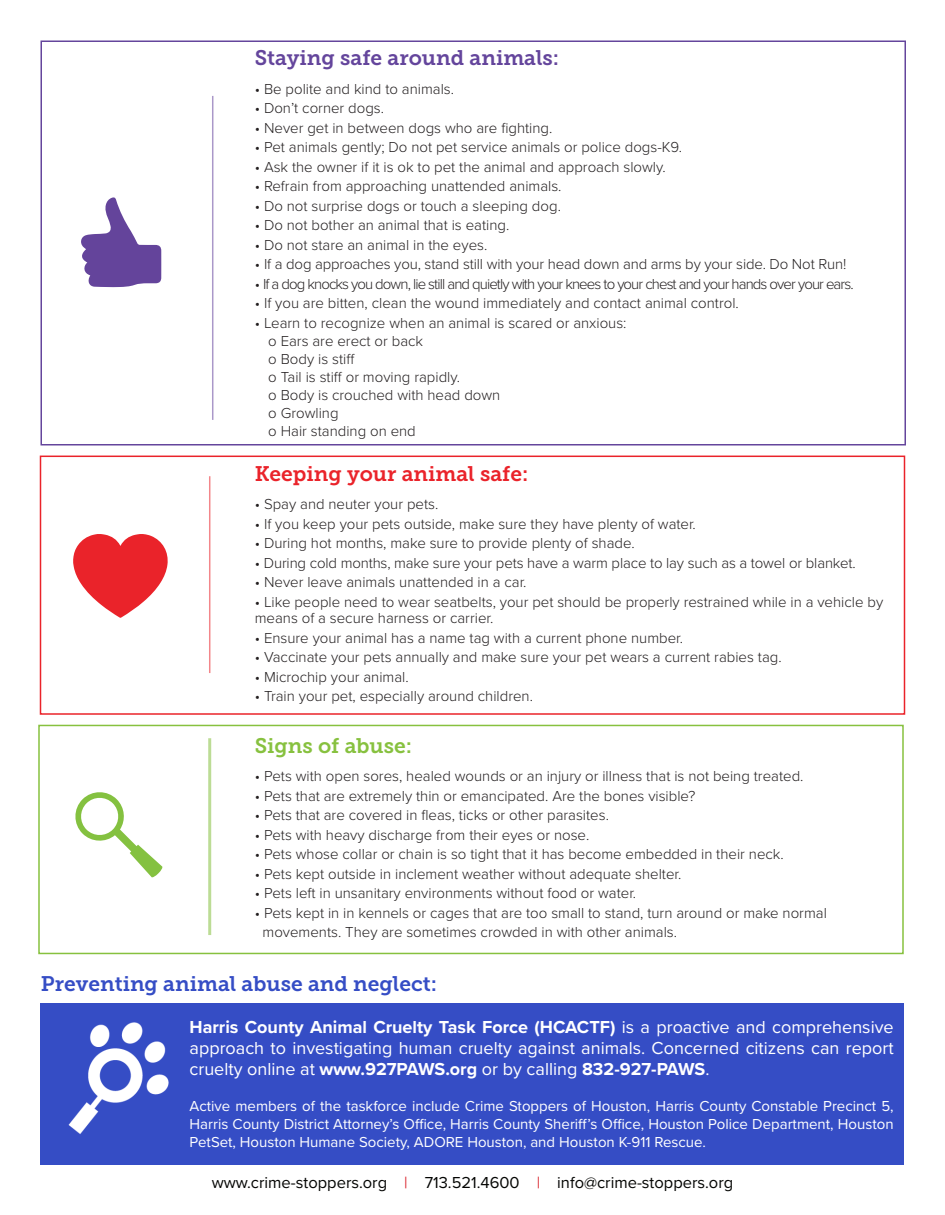
<style>
.page{position:relative;width:945px;height:1215px;background:#fff}
.page>*{position:absolute;margin:0;border:0;box-sizing:border-box;transform-origin:0 0}
.t1{font:21px "Museo Slab 700";color:#354dc5}
.t2{font:21px "Museo Slab 700";color:#64459c}
.t3{font:21px "Museo Slab 700";color:#ea232a}
.t4{font:21px "Museo Slab 700";color:#87c13f}
.t5{font:18px/21px "Proxima Nova";color:#fff;text-align:justify}
.t6{font:16.5px "Proxima Nova";color:#040503}
.t7{font:300 15px/16.5px "Proxima Nova";color:#231f20}
.t8{font:15px/18px "Proxima Nova";color:#fff;text-align:justify}
.t9{font:300 15px "Proxima Nova";letter-spacing:-.06em;color:#231f20}
.s1{font-weight:700}
.s2{color:#da252e}
</style>
<div class="page">
<div style="left:40px;top:456px;width:865px;height:259px;background:#fff;border:2px solid #ea232a"></div>
<hr style="left:209px;top:476px;width:1px;height:197px;background:#ea232a">
<svg style="left:73px;top:534px;width:95px;height:84px"></svg>
<div style="left:40px;top:40px;width:866px;height:406px;background:#fff;border:2px solid #64459c"></div>
<svg style="left:81px;top:197px;width:80px;height:90px"></svg>
<hr style="left:212px;top:96px;width:1px;height:324px;background:#65449d">
<div style="left:38px;top:725px;width:866px;height:229px;background:#fff;border:2px solid #87c13f"></div>
<svg style="left:75px;top:792px;width:88px;height:86px"></svg>
<hr style="left:208px;top:738px;width:3px;height:197px;background:#86c03f">
<div style="left:41px;top:1003px;width:863px;height:162px;background:#354dc5"></div>
<img style="left:68px;top:1022px;width:101px;height:112px">
<p class="t2" style="left:255px;top:46px;width:306px">Staying safe around animals:</p>
<p class="t7" style="left:255px;top:80px;width:201px">• Be polite and kind to animals.</p>
<p class="t7" style="left:255px;top:99px;width:131px">• Don’t corner dogs.</p>
<p class="t7" style="left:255px;top:119px;width:299px">• Never get in between dogs who are fighting.</p>
<p class="t7" style="left:255px;top:138px;width:429px">• Pet animals gently; Do not pet service animals or police dogs-K9.</p>
<p class="t7" style="left:255px;top:158px;width:413px">• Ask the owner if it is ok to pet the animal and approach slowly.</p>
<p class="t7" style="left:255px;top:177px;width:308px">• Refrain from approaching unattended animals.</p>
<p class="t7" style="left:255px;top:197px;width:308px">• Do not surprise dogs or touch a sleeping dog.</p>
<p class="t7" style="left:255px;top:216px;width:256px">• Do not bother an animal that is eating.</p>
<p class="t7" style="left:255px;top:236px;width:234px">• Do not stare an animal in the eyes.</p>
<p class="t7" style="left:255px;top:255px;width:593px">• If a dog approaches you, stand still with your head down and arms by your side. Do Not Run!</p>
<p class="t9" style="left:255px;top:273px;width:600px">• If a dog knocks you down, lie still and quietly with your knees to your chest and your hands over your ears.</p>
<p class="t7" style="left:255px;top:294px;width:486px">• If you are bitten, clean the wound immediately and contact animal control.</p>
<p class="t7" style="left:255px;top:314px;width:373px">• Learn to recognize when an animal is scared or anxious:</p>
<p class="t7" style="left:268px;top:332px;width:156px">o Ears are erect or back</p>
<p class="t7" style="left:268px;top:350px;width:88px">o Body is stiff</p>
<p class="t7" style="left:268px;top:368px;width:193px">o Tail is stiff or moving rapidly.</p>
<p class="t7" style="left:268px;top:386px;width:234px">o Body is crouched with head down</p>
<p class="t7" style="left:268px;top:404px;width:72px">o Growling</p>
<p class="t7" style="left:268px;top:422px;width:149px">o Hair standing on end</p>
<p class="t3" style="left:255px;top:462px;width:275px">Keeping your animal safe:</p>
<p class="t7" style="left:255px;top:495px;width:185px">• Spay and neuter your pets.</p>
<p class="t7" style="left:255px;top:515px;width:443px">• If you keep your pets outside, make sure they have plenty of water.</p>
<p class="t7" style="left:255px;top:534px;width:381px">• During hot months, make sure to provide plenty of shade.</p>
<p class="t7" style="left:255px;top:554px;width:602px">• During cold months, make sure your pets have a warm place to lay such as a towel or blanket.</p>
<p class="t7" style="left:255px;top:573px;width:273px">• Never leave animals unattended in a car.</p>
<p class="t7" style="left:255px;top:593px;width:630px">• Like people need to wear seatbelts, your pet should be properly restrained while in a vehicle by means of a secure harness or carrier.</p>
<p class="t7" style="left:255px;top:629px;width:430px">• Ensure your animal has a name tag with a current phone number.</p>
<p class="t7" style="left:255px;top:648px;width:528px">• Vaccinate your pets annually and make sure your pet wears a current rabies tag.</p>
<p class="t7" style="left:255px;top:668px;width:155px">• Microchip your animal.</p>
<p class="t7" style="left:255px;top:687px;width:280px">• Train your pet, especially around children.</p>
<p class="t4" style="left:255px;top:734px;width:159px">Signs of abuse:</p>
<p class="t7" style="left:255px;top:767px;width:550px">• Pets with open sores, healed wounds or an injury or illness that is not being treated.</p>
<p class="t7" style="left:255px;top:787px;width:442px">• Pets that are extremely thin or emancipated. Are the bones visible?</p>
<p class="t7" style="left:255px;top:806px;width:356px">• Pets that are covered in fleas, ticks or other parasites.</p>
<p class="t7" style="left:255px;top:826px;width:336px">• Pets with heavy discharge from their eyes or nose.</p>
<p class="t7" style="left:255px;top:845px;width:531px">• Pets whose collar or chain is so tight that it has become embedded in their neck.</p>
<p class="t7" style="left:255px;top:865px;width:428px">• Pets kept outside in inclement weather without adequate shelter.</p>
<p class="t7" style="left:255px;top:884px;width:383px">• Pets left in unsanitary environments without food or water.</p>
<p class="t7" style="left:255px;top:904px;width:574px">• Pets kept in in kennels or cages that are too small to stand, turn around or make normal</p>
<p class="t7" style="left:263px;top:923px;width:416px">movements. They are sometimes crowded in with other animals.</p>
<p class="t1" style="left:41px;top:972px;width:398px">Preventing animal abuse and neglect:</p>
<p class="t5" style="left:190px;top:1015px;width:706px"><span class="s1">Harris County Animal Cruelty Task Force (HCACTF)</span> is a proactive and comprehensive approach to investigating human cruelty against animals. Concerned citizens can report cruelty online at <span class="s1">www.927PAWS.org</span> or by calling <span class="s1">832-927-PAWS</span>.</p>
<p class="t8" style="left:190px;top:1096px;width:706px">Active members of the taskforce include Crime Stoppers of Houston, Harris County Constable Precinct 5, Harris County District Attorney’s Office, Harris County Sheriff’s Office, Houston Police Department, Houston PetSet, Houston Humane Society, ADORE Houston, and Houston K-911 Rescue.</p>
<p class="t6" style="left:212px;top:1170px;width:523px">www.crime-stoppers.org <span class="s2">|</span> 713.521.4600 <span class="s2">|</span> info@crime-stoppers.org</p>
</div>
